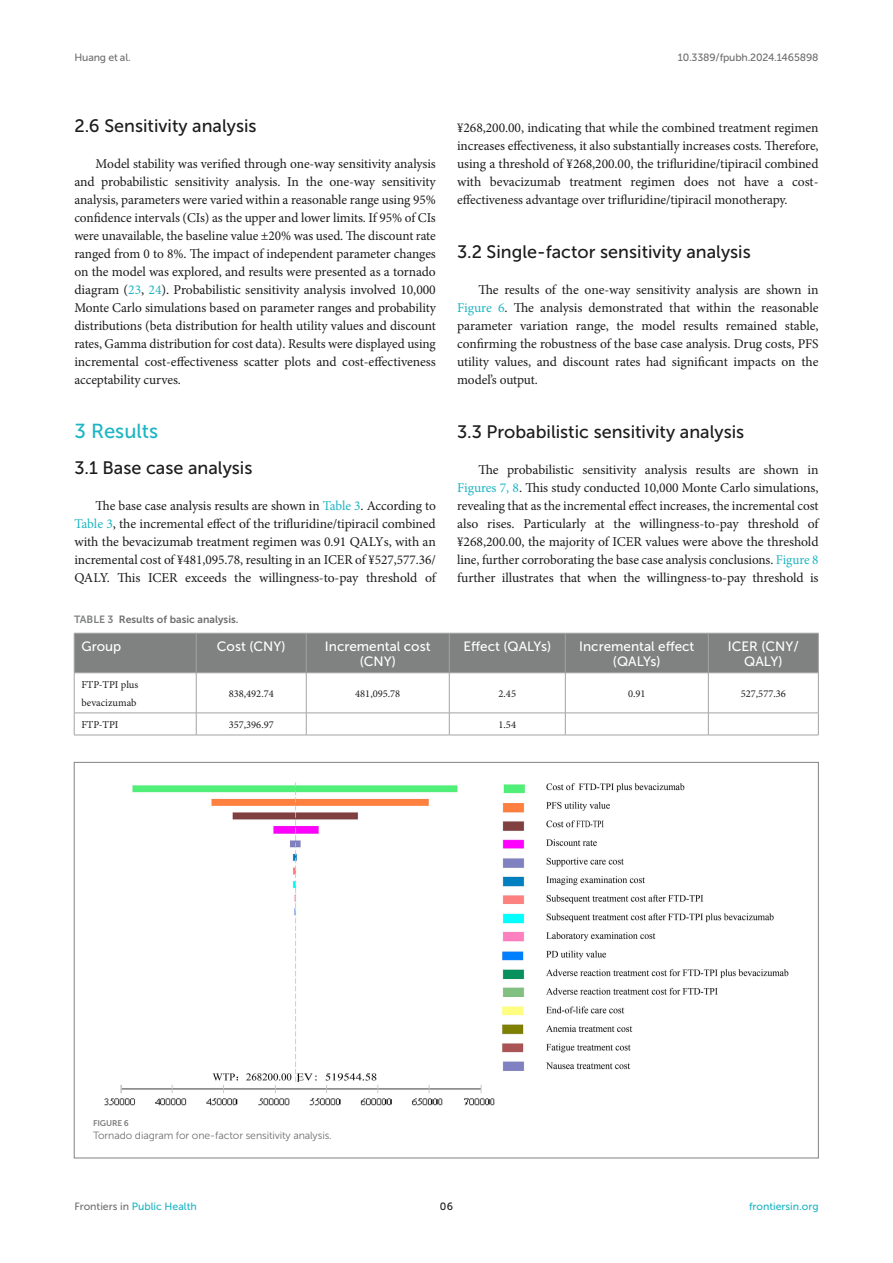
<style>
.page{position:relative;width:893px;height:1263px;background:#fff}
.page>*{position:absolute;margin:0;border:0;box-sizing:border-box;transform-origin:0 0}
.HEAD_1{font:20.25px "Museo Sans 500";color:#1db5c3}
.HEAD_2{font:18px "Museo Sans 500";color:#1b1c1b}
.HEAD_2_after_HEAD_1{font:18px "Museo Sans 500";color:#1b1c1b}
.TEXT_FLUSH{font:13.5px/18px "Minion Pro";letter-spacing:-.005em;color:#1b1c1b;text-align:justify}
.TB_CH{font:13.5px/15px "Museo Sans 500";color:#fff;text-align:center}
.TB_TX{font:10.5px/18px "Minion Pro";color:#1b1c1b}
.FIG_LEG{font:10.5px "Museo Sans 300";letter-spacing:-.01em;color:#706f70}
.t1{font:10.5px "Museo Sans 500";color:#1db5c3}
.t2{font:10.5px "Museo Sans 500";letter-spacing:-.015em;color:#706f70}
.TT{font:10.5px "Museo Sans 700";color:#706f70}
.t3{font:10.5px "Museo Sans 500";color:#1b1c1b}
.FIG_HD{font:8.25px "Museo Sans 700";letter-spacing:-.01em;color:#7e7f7f}
.s1{color:#1db5c3}
.s2{color:#7e7f7f}
.s3{color:#706f70}
</style>
<div class="page">
<img style="left:104px;top:782px;width:685px;height:324px">
<div style="left:75px;top:634px;width:743px;height:38px;background:#808181"></div>
<hr style="left:565px;top:735px;width:143px;height:1px;background:#a2a3a3">
<svg style="left:565px;top:714px;width:1px;height:21px"></svg>
<hr style="left:449px;top:735px;width:116px;height:1px;background:#a2a3a3">
<svg style="left:449px;top:714px;width:1px;height:21px"></svg>
<hr style="left:306px;top:735px;width:143px;height:1px;background:#a2a3a3">
<svg style="left:306px;top:714px;width:1px;height:21px"></svg>
<hr style="left:196px;top:735px;width:110px;height:1px;background:#a2a3a3">
<svg style="left:708px;top:714px;width:1px;height:21px"></svg>
<svg style="left:818px;top:713px;width:1px;height:22px"></svg>
<hr style="left:708px;top:735px;width:110px;height:1px;background:#a2a3a3">
<svg style="left:74px;top:714px;width:1px;height:21px"></svg>
<svg style="left:196px;top:714px;width:1px;height:21px"></svg>
<hr style="left:74px;top:735px;width:122px;height:1px;background:#a2a3a3">
<hr style="left:196px;top:633px;width:110px;height:1px;background:#a2a3a3">
<hr style="left:196px;top:672px;width:110px;height:1px;background:#a2a3a3">
<hr style="left:306px;top:633px;width:143px;height:1px;background:#a2a3a3">
<hr style="left:306px;top:633px;width:1px;height:40px;background:#a2a3a3">
<hr style="left:306px;top:672px;width:143px;height:1px;background:#a2a3a3">
<hr style="left:449px;top:633px;width:116px;height:1px;background:#a2a3a3">
<hr style="left:449px;top:633px;width:1px;height:40px;background:#a2a3a3">
<hr style="left:449px;top:672px;width:116px;height:1px;background:#a2a3a3">
<hr style="left:565px;top:633px;width:143px;height:1px;background:#a2a3a3">
<hr style="left:565px;top:633px;width:1px;height:40px;background:#a2a3a3">
<hr style="left:565px;top:672px;width:143px;height:1px;background:#a2a3a3">
<hr style="left:708px;top:633px;width:110px;height:1px;background:#a2a3a3">
<hr style="left:708px;top:633px;width:1px;height:40px;background:#a2a3a3">
<hr style="left:818px;top:633px;width:1px;height:40px;background:#a2a3a3">
<hr style="left:708px;top:672px;width:110px;height:1px;background:#a2a3a3">
<hr style="left:74px;top:633px;width:122px;height:1px;background:#a2a3a3">
<hr style="left:74px;top:633px;width:1px;height:40px;background:#a2a3a3">
<hr style="left:196px;top:633px;width:1px;height:40px;background:#a2a3a3">
<hr style="left:74px;top:672px;width:122px;height:1px;background:#a2a3a3">
<hr style="left:196px;top:713px;width:110px;height:1px;background:#a2a3a3">
<hr style="left:306px;top:673px;width:1px;height:40px;background:#a2a3a3">
<hr style="left:306px;top:713px;width:143px;height:1px;background:#a2a3a3">
<hr style="left:449px;top:673px;width:1px;height:40px;background:#a2a3a3">
<hr style="left:449px;top:713px;width:116px;height:1px;background:#a2a3a3">
<hr style="left:565px;top:673px;width:1px;height:40px;background:#a2a3a3">
<hr style="left:565px;top:713px;width:143px;height:1px;background:#a2a3a3">
<hr style="left:708px;top:673px;width:1px;height:40px;background:#a2a3a3">
<hr style="left:818px;top:673px;width:1px;height:40px;background:#a2a3a3">
<hr style="left:708px;top:713px;width:110px;height:1px;background:#a2a3a3">
<hr style="left:74px;top:673px;width:1px;height:40px;background:#a2a3a3">
<hr style="left:196px;top:673px;width:1px;height:40px;background:#a2a3a3">
<hr style="left:74px;top:713px;width:122px;height:1px;background:#a2a3a3">
<p class="t2" style="left:74px;top:51px;width:58px">Huang et al.</p>
<p class="t2" style="left:678px;top:51px;width:142px">10.3389/fpubh.2024.1465898</p>
<p class="HEAD_2" style="left:74px;top:116px;width:184px">2.6 Sensitivity analysis</p>
<p class="TEXT_FLUSH" style="left:74px;top:155px;width:363px;text-indent:21px">Model stability was verified through one-way sensitivity analysis and probabilistic sensitivity analysis. In the one-way sensitivity analysis, parameters were varied within a reasonable range using 95% confidence intervals (CIs) as the upper and lower limits. If 95% of CIs were unavailable, the baseline value ±20% was used. The discount rate ranged from 0 to 8%. The impact of independent parameter changes on the model was explored, and results were presented as a tornado diagram (<span class="s1">23</span>, <span class="s1">24</span>). Probabilistic sensitivity analysis involved 10,000<br>Monte Carlo simulations based on parameter ranges and probability distributions (beta distribution for health utility values and discount rates, Gamma distribution for cost data). Results were displayed using incremental cost-effectiveness scatter plots and cost-effectiveness acceptability curves.</p>
<p class="HEAD_1" style="left:74px;top:420px;width:85px">3 Results</p>
<p class="HEAD_2_after_HEAD_1" style="left:74px;top:458px;width:180px">3.1 Base case analysis</p>
<p class="TEXT_FLUSH" style="left:74px;top:497px;width:363px;text-indent:21px">The base case analysis results are shown in <span class="s1">Table 3</span>. According to <span class="s1">Table 3</span>, the incremental effect of the trifluridine/tipiracil combined with the bevacizumab treatment regimen was 0.91 QALYs, with an incremental cost of ¥481,095.78, resulting in an ICER of ¥527,577.36/ QALY. This ICER exceeds the willingness-to-pay threshold of</p>
<p class="TEXT_FLUSH" style="left:457px;top:119px;width:363px">¥268,200.00, indicating that while the combined treatment regimen increases effectiveness, it also substantially increases costs. Therefore, using a threshold of ¥268,200.00, the trifluridine/tipiracil combined with bevacizumab treatment regimen does not have a cost&shy;effectiveness advantage over trifluridine/tipiracil monotherapy.</p>
<p class="HEAD_2" style="left:457px;top:242px;width:295px">3.2 Single-factor sensitivity analysis</p>
<p class="TEXT_FLUSH" style="left:457px;top:281px;width:363px;text-indent:21px">The results of the one-way sensitivity analysis are shown in <span class="s1">Figure 6</span>. The analysis demonstrated that within the reasonable parameter variation range, the model results remained stable, confirming the robustness of the base case analysis. Drug costs, PFS utility values, and discount rates had significant impacts on the model’s output.</p>
<p class="HEAD_2" style="left:457px;top:422px;width:289px">3.3 Probabilistic sensitivity analysis</p>
<p class="TEXT_FLUSH" style="left:457px;top:461px;width:363px;text-indent:21px">The probabilistic sensitivity analysis results are shown in <span class="s1">Figures 7, 8</span>. This study conducted 10,000 Monte Carlo simulations, revealing that as the incremental effect increases, the incremental cost also rises. Particularly at the willingness-to-pay threshold of ¥268,200.00, the majority of ICER values were above the threshold line, further corroborating the base case analysis conclusions. <span class="s1">Figure 8 </span>further illustrates that when the willingness-to-pay threshold is</p>
<p class="TT" style="left:74px;top:613px;width:166px"><span class="s2">TABLE 3</span> Results of basic analysis.</p>
<p class="TB_CH" style="left:81px;top:638px;width:41px">Group</p>
<p class="TB_CH" style="left:217px;top:638px;width:70px">Cost (CNY)</p>
<p class="TB_CH" style="left:325px;top:638px;width:107px">Incremental cost (CNY)</p>
<p class="TB_CH" style="left:463px;top:638px;width:89px">Effect (QALYs)</p>
<p class="TB_CH" style="left:579px;top:638px;width:117px">Incremental effect (QALYs)</p>
<p class="TB_CH" style="left:728px;top:638px;width:72px">ICER (CNY/<br>QALY)</p>
<p class="TB_TX" style="left:81px;top:675px;width:58px">FTP-TPI plus bevacizumab</p>
<p class="TB_TX" style="left:229px;top:684px;width:47px">838,492.74</p>
<p class="TB_TX" style="left:355px;top:684px;width:47px">481,095.78</p>
<p class="TB_TX" style="left:499px;top:684px;width:19px">2.45</p>
<p class="TB_TX" style="left:628px;top:684px;width:19px">0.91</p>
<p class="TB_TX" style="left:741px;top:684px;width:47px">527,577.36</p>
<p class="TB_TX" style="left:81px;top:715px;width:39px">FTP-TPI</p>
<p class="TB_TX" style="left:229px;top:715px;width:47px">357,396.97</p>
<p class="TB_TX" style="left:499px;top:715px;width:19px">1.54</p>
<p class="FIG_HD" style="left:93px;top:1118px;width:37px">FIGURE 6</p>
<p class="FIG_LEG" style="left:93px;top:1130px;width:240px">Tornado diagram for one-factor sensitivity analysis.</p>
<p class="t1" style="left:74px;top:1200px;width:124px"><span class="s3">Frontiers in</span> Public Health</p>
<p class="t3" style="left:440px;top:1200px;width:15px">06</p>
<p class="t1" style="left:749px;top:1200px;width:71px">frontiersin.org</p>
</div>
